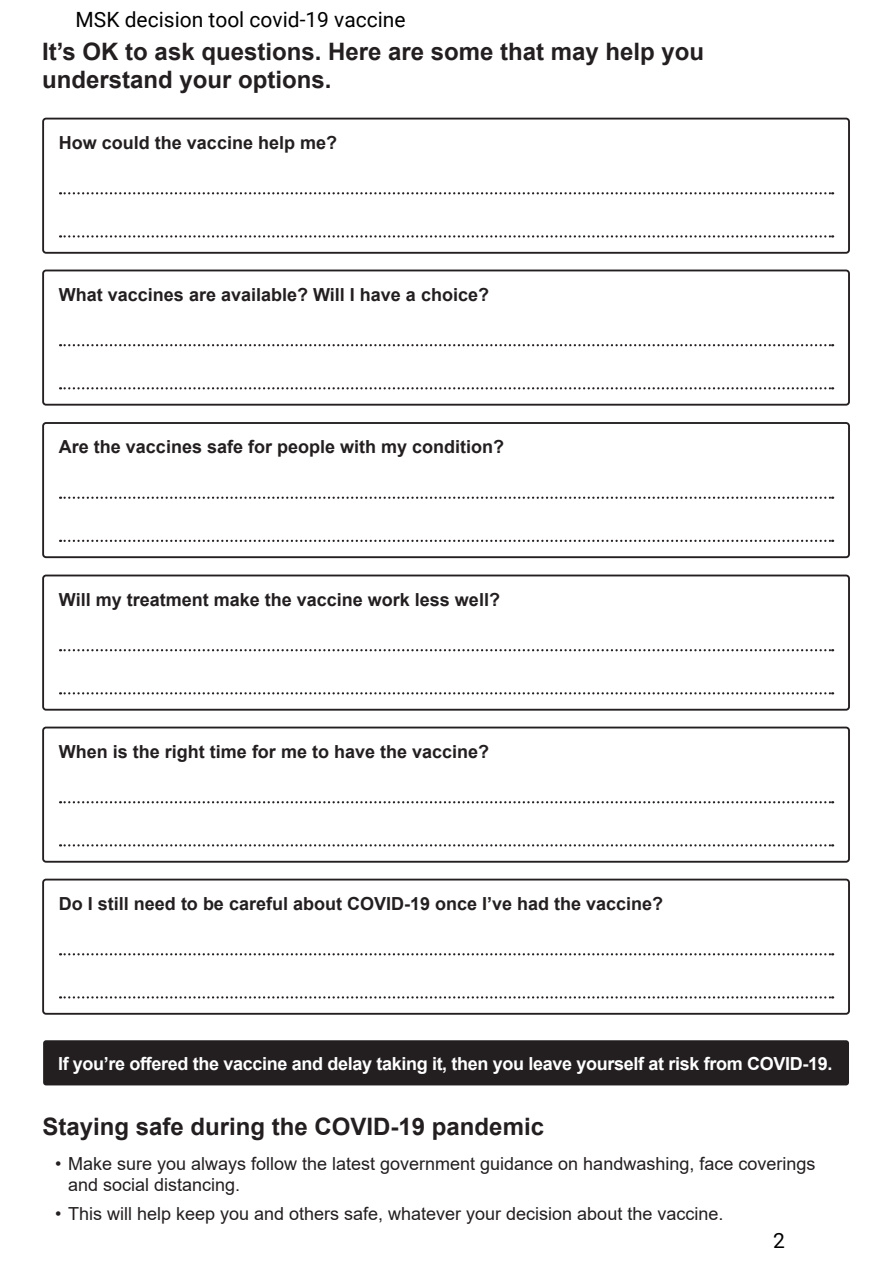
<style>
.page{position:relative;width:893px;height:1263px;background:#fff}
.page>*{position:absolute;margin:0;border:0;box-sizing:border-box;transform-origin:0 0}
.t1{font:700 24px/28.5px "Arial";color:#231f20}
.t2{font:21px "Roboto";color:#000}
.t3{font:700 18px "Arial";color:#231f20}
.t4{font:18px/21px "Arial";color:#231f20}
.t5{font:700 18px "Arial";letter-spacing:-.02em;color:#fff}
</style>
<div class="page">
<div style="left:42px;top:118px;width:808px;height:136px;border:2px solid #231f20;border-radius:3px"></div>
<svg style="left:60px;top:192px;width:773px;height:2px"></svg>
<svg style="left:60px;top:235px;width:773px;height:3px"></svg>
<div style="left:42px;top:270px;width:808px;height:136px;border:2px solid #231f20;border-radius:3px"></div>
<svg style="left:60px;top:344px;width:773px;height:2px"></svg>
<svg style="left:60px;top:387px;width:773px;height:2px"></svg>
<div style="left:42px;top:422px;width:808px;height:136px;border:2px solid #231f20;border-radius:3px"></div>
<svg style="left:60px;top:497px;width:773px;height:2px"></svg>
<svg style="left:60px;top:540px;width:773px;height:2px"></svg>
<div style="left:42px;top:574px;width:808px;height:137px;border:2px solid #231f20;border-radius:3px"></div>
<svg style="left:60px;top:649px;width:773px;height:2px"></svg>
<svg style="left:60px;top:692px;width:773px;height:2px"></svg>
<div style="left:42px;top:727px;width:808px;height:136px;border:2px solid #231f20;border-radius:3px"></div>
<svg style="left:60px;top:801px;width:773px;height:2px"></svg>
<svg style="left:60px;top:844px;width:773px;height:2px"></svg>
<div style="left:42px;top:879px;width:808px;height:136px;border:2px solid #231f20;border-radius:3px"></div>
<svg style="left:60px;top:953px;width:773px;height:2px"></svg>
<svg style="left:60px;top:996px;width:773px;height:2px"></svg>
<div style="left:43px;top:1040px;width:806px;height:45px;background:#231f20;border-radius:3px"></div>
<p class="t2" style="left:76px;top:5px;width:332px">MSK decision tool covid-19 vaccine</p>
<p class="t1" style="left:42px;top:38px;width:663px">It’s OK to ask questions. Here are some that may help you understand your options.</p>
<p class="t3" style="left:59px;top:130px;width:280px">How could the vaccine help me?</p>
<p class="t3" style="left:59px;top:282px;width:432px">What vaccines are available? Will I have a choice?</p>
<p class="t3" style="left:59px;top:434px;width:447px">Are the vaccines safe for people with my condition?</p>
<p class="t3" style="left:59px;top:587px;width:443px">Will my treatment make the vaccine work less well?</p>
<p class="t3" style="left:59px;top:739px;width:432px">When is the right time for me to have the vaccine?</p>
<p class="t3" style="left:59px;top:891px;width:606px">Do I still need to be careful about COVID-19 once I’ve had the vaccine?</p>
<p class="t5" style="left:58px;top:1051px;width:776px">If you’re offered the vaccine and delay taking it, then you leave yourself at risk from COVID-19.</p>
<p class="t1" style="left:43px;top:1112px;width:503px">Staying safe during the COVID-19 pandemic</p>
<p class="t4" style="left:68px;top:1153px;width:749px;text-indent:-13px">• Make sure you always follow the latest government guidance on handwashing, face coverings and social distancing.</p>
<p class="t4" style="left:55px;top:1203px;width:670px">• This will help keep you and others safe, whatever your decision about the vaccine.</p>
<p class="t2" style="left:773px;top:1226px;width:13px">2</p>
</div>
